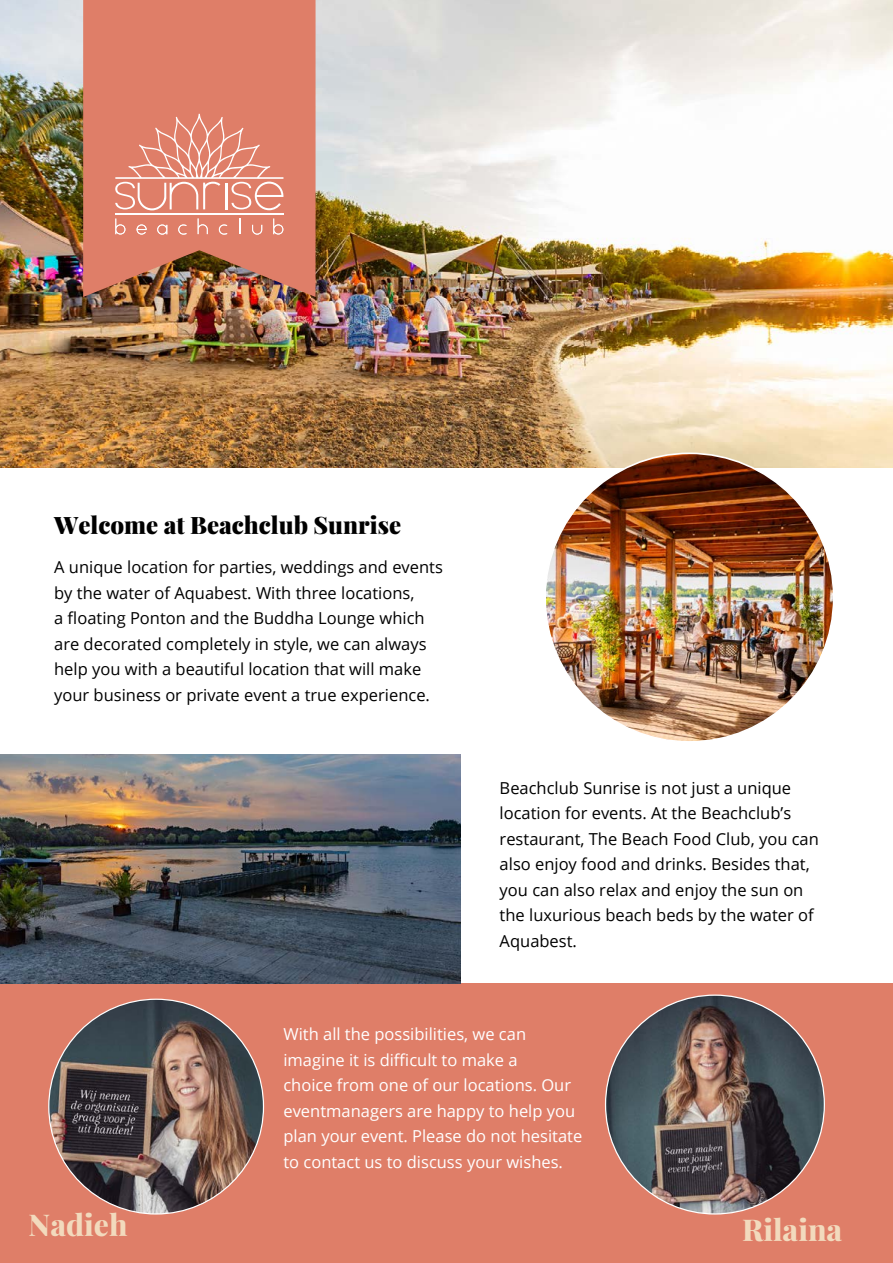
<style>
.page{position:relative;width:893px;height:1263px;background:#fff}
.page>*{position:absolute;margin:0;border:0;box-sizing:border-box;transform-origin:0 0}
.t1{font:30px "Playfair Display";color:#f2dabd}
.t2{font:24px "Playfair Display";color:#000}
.t3{font:16.5px/25.5px "Open Sans";color:#000}
.t4{font:16.5px/25.5px "Open Sans";color:#fff}
</style>
<div class="page">
<div style="left:0;top:984px;width:893px;height:279px;background:#df7e68"></div>
<img style="left:0;top:0;width:893px;height:467px">
<svg style="left:83px;top:0;width:233px;height:297px;background:#d57a64"></svg>
<img style="left:545px;top:453px;width:289px;height:289px;border-radius:144px">
<img style="left:49px;top:999px;width:214px;height:215px;border-radius:107px">
<img style="left:605px;top:995px;width:219px;height:219px;border-radius:109px">
<svg style="left:115px;top:218px;width:11px;height:17px"></svg>
<svg style="left:136px;top:224px;width:11px;height:11px"></svg>
<svg style="left:157px;top:224px;width:10px;height:11px"></svg>
<svg style="left:178px;top:224px;width:9px;height:11px"></svg>
<svg style="left:198px;top:218px;width:10px;height:16px"></svg>
<svg style="left:219px;top:224px;width:9px;height:11px"></svg>
<svg style="left:240px;top:219px;width:1px;height:15px"></svg>
<svg style="left:252px;top:225px;width:10px;height:10px"></svg>
<svg style="left:273px;top:218px;width:10px;height:17px"></svg>
<hr style="left:115px;top:213px;width:168px;height:2px;background:#fff">
<svg style="left:115px;top:114px;width:168px;height:96px;background:#e3907d"></svg>
<img style="left:0;top:754px;width:460px;height:230px">
<h2 class="t2" style="left:54px;top:507px;width:348px">Welcome at Beachclub Sunrise</h2>
<p class="t3" style="left:54px;top:554px;width:390px">A unique location for parties, weddings and events by the water of Aquabest. With three locations,<br>a floating Ponton and the Buddha Lounge which are decorated completely in style, we can always help you with a beautiful location that will make your business or private event a true experience.</p>
<p class="t3" style="left:500px;top:775px;width:321px">Beachclub Sunrise is not just a unique location for events. At the Beachclub’s restaurant, The Beach Food Club, you can also enjoy food and drinks. Besides that, you can also relax and enjoy the sun on the luxurious beach beds by the water of Aquabest.</p>
<p class="t4" style="left:283px;top:1021px;width:300px">With all the possibilities, we can imagine it is difficult to make a<br>choice from one of our locations. Our eventmanagers are happy to help you plan your event. Please do not hesitate to contact us to discuss your wishes.</p>
<h1 class="t1" style="left:29px;top:1201px;width:100px">Nadieh</h1>
<h1 class="t1" style="left:742px;top:1206px;width:102px">Rilaina</h1>
</div>
